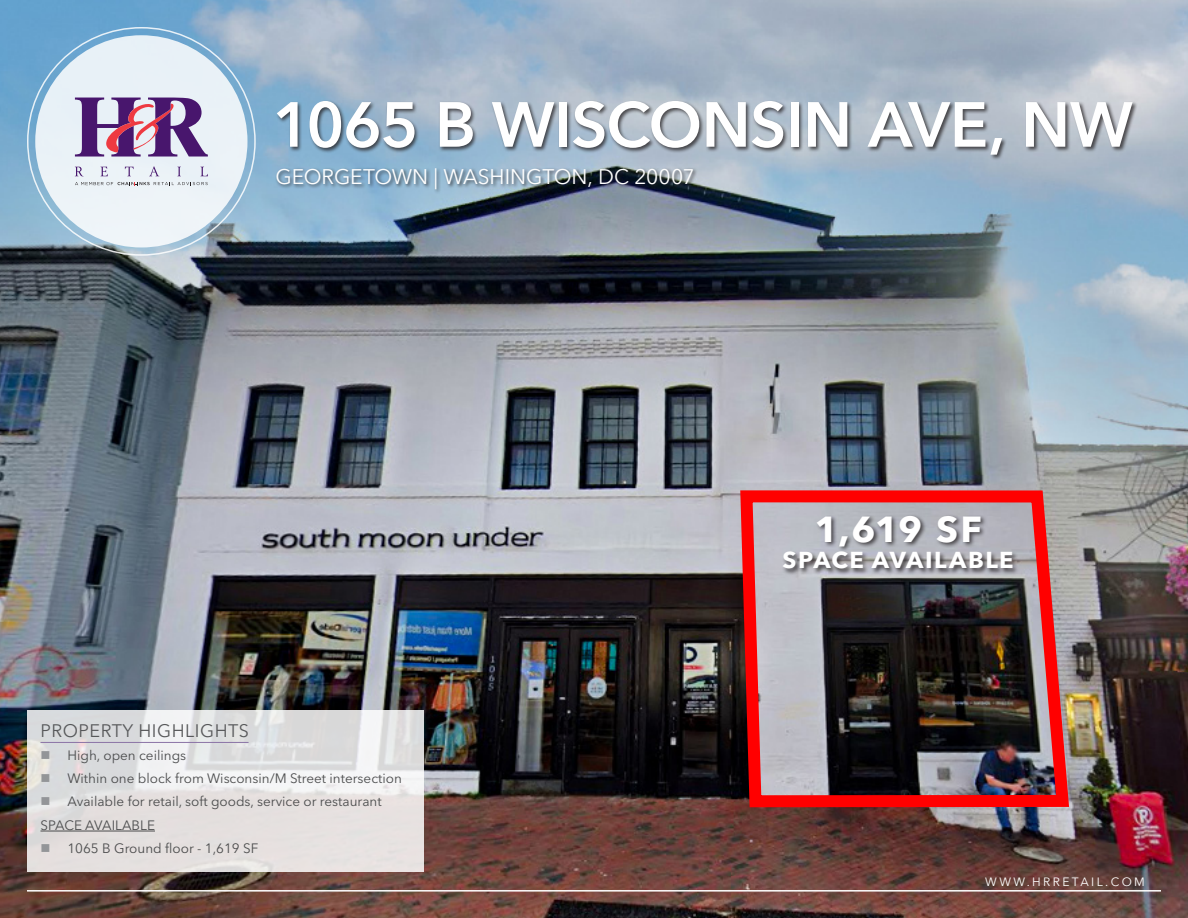
<style>
.page{position:relative;width:1188px;height:918px;background:#fff}
.page>*{position:absolute;margin:0;border:0;box-sizing:border-box;transform-origin:0 0}
.Property_Description{font:600 63px "Avenir Next LT Pro";letter-spacing:-.01em;color:#fff}
.Property_Description-2{font:700 36px "Avenir Next LT Pro";color:#fff;scale:1.04 1}
.Property_Description-3{font:700 22.95px "Avenir Next LT Pro";letter-spacing:.06em;color:#fff;scale:1.04 1}
.Property_Description-4{font:21px "Avenir Next LT Pro";color:#fff}
.Sub_title{font:18px "Avenir Next LT Pro";letter-spacing:.03em;color:#57585a}
.bullets{font:13.5px "Avenir Next LT Pro";color:#4b4c4d}
.t1{font:12px "Avenir Next LT Pro";letter-spacing:.2em;color:#fff}
</style>
<div class="page">
<img style="left:0;top:0;width:1188px;height:918px">
<div style="left:275px;top:167px;width:424px;height:28px;background:#231f20;opacity:.75"></div>
<div style="left:276px;top:100px;width:863px;height:60px;background:#231f20;opacity:.75"></div>
<svg style="left:27px;top:27px;width:229px;height:229px;background:#c2d5e3"></svg>
<svg style="left:75px;top:182px;width:133px;height:4px"></svg>
<svg style="left:75px;top:167px;width:9px;height:9px"></svg>
<svg style="left:101px;top:167px;width:7px;height:9px"></svg>
<svg style="left:125px;top:167px;width:9px;height:9px"></svg>
<svg style="left:149px;top:166px;width:10px;height:10px"></svg>
<svg style="left:177px;top:167px;width:4px;height:9px"></svg>
<svg style="left:201px;top:167px;width:7px;height:9px"></svg>
<svg style="left:75px;top:98px;width:133px;height:59px;background:#9c79a6"></svg>
<hr style="left:27px;top:890px;width:1134px;height:2px;background:#fff">
<svg style="left:27px;top:710px;width:396px;height:162px;background:#e3e1e1"></svg>
<hr style="left:40px;top:742px;width:209px;height:1px;background:#8b74a6">
<hr style="left:40px;top:831px;width:115px;height:1px;background:#4b4c4d">
<img style="left:734px;top:484px;width:342px;height:329px">
<svg style="left:42px;top:751px;width:7px;height:8px"></svg>
<svg style="left:42px;top:774px;width:7px;height:8px"></svg>
<svg style="left:42px;top:798px;width:7px;height:7px"></svg>
<svg style="left:42px;top:844px;width:7px;height:8px"></svg>
<p class="Property_Description" style="left:272px;top:86px;width:862px">1065 B WISCONSIN AVE, NW</p>
<p class="Property_Description-4" style="left:275px;top:164px;width:421px">GEORGETOWN | WASHINGTON, DC 20007</p>
<p class="Sub_title" style="left:40px;top:720px;width:210px">PROPERTY HIGHLIGHTS</p>
<p class="bullets" style="left:68px;top:747px;width:120px">High, open ceilings</p>
<p class="bullets" style="left:68px;top:770px;width:336px">Within one block from Wisconsin/M Street intersection</p>
<p class="bullets" style="left:68px;top:794px;width:316px">Available for retail, soft goods, service or restaurant</p>
<p class="bullets" style="left:40px;top:817px;width:116px">SPACE AVAILABLE</p>
<p class="bullets" style="left:68px;top:840px;width:192px">1065 B Ground floor - 1,619 SF</p>
<p class="Property_Description-2" style="left:814px;top:507px;width:163px">1,619 SF</p>
<p class="Property_Description-3" style="left:783px;top:546px;width:224px">SPACE AVAILABLE</p>
<p class="t1" style="left:985px;top:875px;width:161px">WWW.HRRETAIL.COM</p>
</div>
